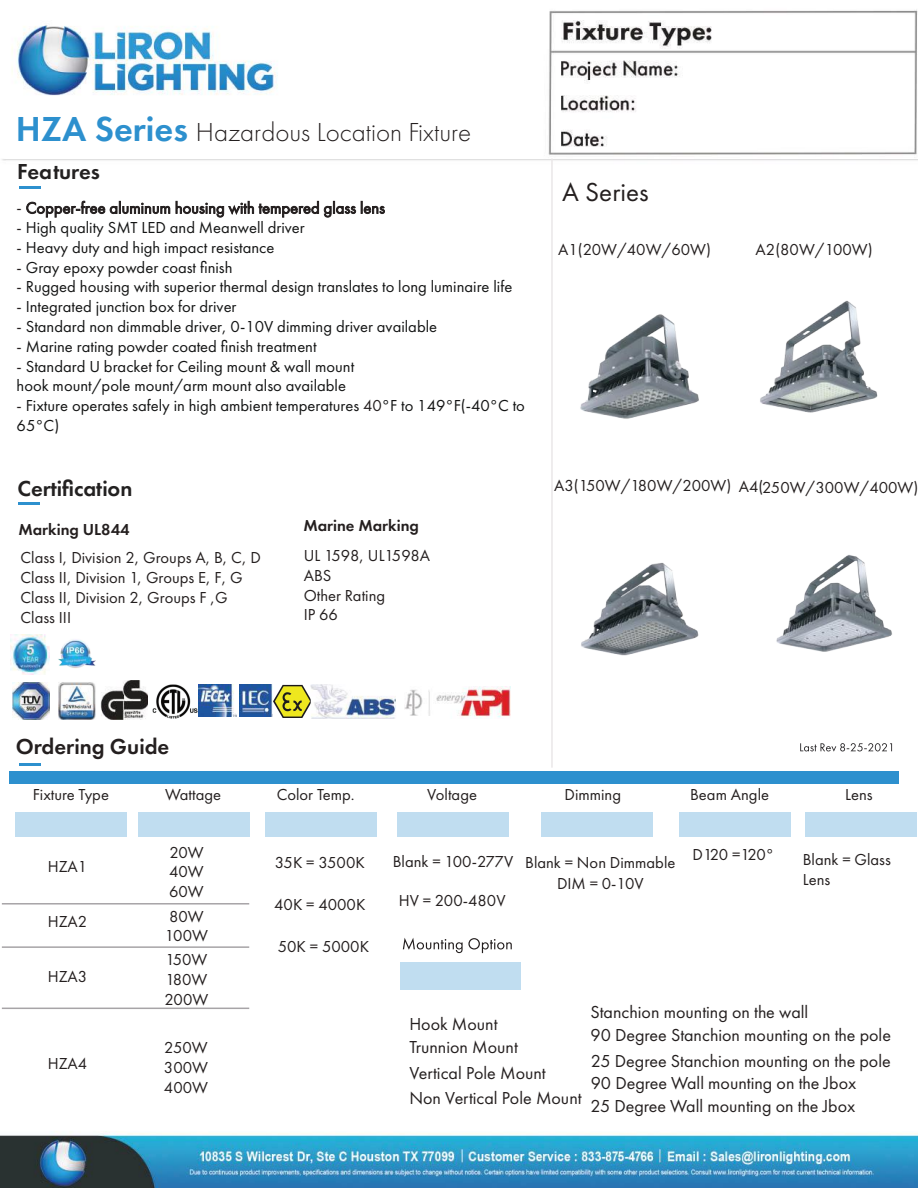
<style>
.page{position:relative;width:918px;height:1188px;background:#fff}
.page>*{position:absolute;margin:0;border:0;box-sizing:border-box;transform-origin:0 0}
.t1{font:300 27px "Futura PT";color:#241f1f}
.t2{font:27px "Futura PT";color:#241f1f}
.t3{font:600 22.5px "Futura PT";letter-spacing:-.005em;color:#232121}
.t4{font:600 22.5px "Futura PT";color:#241f1f}
.t5{font:18px/24.9px "Futura PT";color:#241f1f}
.t6{font:16.5px/19.8px "Futura PT";color:#131414}
.t7{font:16.5px/19.8px "Futura PT";color:#241f1f}
.t8{font:600 16.5px "Futura PT";color:#241f1f}
.s1{font-weight:600;font-size:36px;color:#2d90ce}
.s2{color:#241f1f}
</style>
<div class="page">
<img style="left:0;top:9px;width:918px;height:1178px">
<hr style="left:551px;top:158px;width:2px;height:610px;background:#eae7e8">
<hr style="left:19px;top:186px;width:22px;height:2px;background:#2d90ce">
<svg style="left:26px;top:201px;width:359px;height:17px"></svg>
<img style="left:198px;top:685px;width:38px;height:32px">
<img style="left:239px;top:685px;width:34px;height:32px">
<img style="left:273px;top:684px;width:123px;height:34px">
<img style="left:405px;top:687px;width:106px;height:31px">
<img style="left:152px;top:685px;width:45px;height:34px">
<img style="left:59px;top:681px;width:89px;height:38px">
<img style="left:13px;top:683px;width:36px;height:36px">
<hr style="left:18px;top:503px;width:22px;height:2px;background:#2d90ce">
<hr style="left:19px;top:763px;width:22px;height:2px;background:#2d90ce">
<div style="left:9px;top:771px;width:890px;height:13px;background:#2d90ce"></div>
<div style="left:15px;top:812px;width:112px;height:25px;background:#c0ddf0"></div>
<div style="left:138px;top:812px;width:111px;height:25px;background:#c0ddf0"></div>
<div style="left:266px;top:812px;width:111px;height:25px;background:#c0ddf0"></div>
<div style="left:397px;top:812px;width:111px;height:25px;background:#c0ddf0"></div>
<div style="left:679px;top:812px;width:111px;height:25px;background:#c0ddf0"></div>
<hr style="left:2px;top:903px;width:247px;height:2px;background:#a7a4a7">
<hr style="left:2px;top:946px;width:247px;height:2px;background:#a7a4a7">
<hr style="left:2px;top:1008px;width:247px;height:1px;background:#a7a4a7">
<img style="left:769px;top:544px;width:130px;height:129px">
<img style="left:577px;top:549px;width:125px;height:125px">
<img style="left:754px;top:297px;width:128px;height:128px">
<img style="left:575px;top:302px;width:129px;height:129px">
<div style="left:542px;top:812px;width:111px;height:25px;background:#c0ddf0"></div>
<div style="left:805px;top:812px;width:112px;height:25px;background:#c0ddf0"></div>
<img style="left:10px;top:635px;width:40px;height:39px">
<svg style="left:800px;top:743px;width:92px;height:9px"></svg>
<img style="left:50px;top:625px;width:51px;height:57px">
<svg style="left:403px;top:938px;width:109px;height:15px"></svg>
<div style="left:400px;top:962px;width:121px;height:27px;background:#c0ddf0"></div>
<h1 class="t1" style="left:16px;top:117px;width:457px"><span class="s1">HZA Series</span> Hazardous Location Fixture</h1>
<h2 class="t3" style="left:17px;top:157px;width:84px">Features</h2>
<p class="t7" style="left:17px;top:198px;width:7px">-</p>
<p class="t6" style="left:17px;top:217px;width:290px"><span class="s2">-</span> High quality SMT LED and Meanwell driver</p>
<p class="t6" style="left:17px;top:237px;width:259px"><span class="s2">-</span> Heavy duty and high impact resistance</p>
<p class="t6" style="left:17px;top:257px;width:217px"><span class="s2">-</span> Gray epoxy powder coast finish</p>
<p class="t6" style="left:17px;top:277px;width:497px"><span class="s2">-</span> Rugged housing with superior thermal design translates to long luminaire life</p>
<p class="t6" style="left:17px;top:297px;width:221px"><span class="s2">-</span> Integrated junction box for driver</p>
<p class="t6" style="left:17px;top:316px;width:422px"><span class="s2">-</span> Standard non dimmable driver, 0-10V dimming driver available</p>
<p class="t6" style="left:17px;top:336px;width:302px"><span class="s2">-</span> Marine rating powder coated finish treatment</p>
<p class="t6" style="left:17px;top:356px;width:339px"><span class="s2">-</span> Standard U bracket for Ceiling mount &amp; wall mount hook mount/pole mount/arm mount also available</p>
<p class="t6" style="left:17px;top:396px;width:510px;line-height:19.4px"><span class="s2">-</span> Fixture operates safely in high ambient temperatures <span class="s2">40</span>°F to 149°F(-40°C to<br>65°C)</p>
<h2 class="t3" style="left:18px;top:474px;width:116px">Certification</h2>
<p class="t8" style="left:18px;top:519px;width:113px">Marking UL844</p>
<p class="t7" style="left:21px;top:548px;width:242px">Class I, Division 2, Groups A, B, C, D<br>Class II, Division 1, Groups E, F, G<br>Class II, Division 2, Groups F ,G<br>Class III</p>
<p class="t7" style="left:304px;top:546px;width:128px">UL 1598, UL1598A<br>ABS<br>Other Rating<br>IP 66</p>
<p class="t8" style="left:303px;top:515px;width:117px">Marine Marking</p>
<h1 class="t2" style="left:562px;top:176px;width:88px">A Series</h1>
<p class="t7" style="left:558px;top:239px;width:154px">A1(20W/40W/60W)</p>
<p class="t7" style="left:756px;top:239px;width:119px">A2(80W/100W)</p>
<p class="t7" style="left:554px;top:476px;width:366px">A3(150W/180W/200W) A4(250W/300W/400W)</p>
<h2 class="t4" style="left:16px;top:732px;width:155px">Ordering Guide</h2>
<p class="t7" style="left:33px;top:785px;width:78px">Fixture Type</p>
<p class="t7" style="left:165px;top:785px;width:58px">Wattage</p>
<p class="t7" style="left:277px;top:785px;width:79px">Color Temp.</p>
<p class="t7" style="left:427px;top:785px;width:51px">Voltage</p>
<p class="t7" style="left:690px;top:785px;width:80px">Beam Angle</p>
<p class="t7" style="left:565px;top:784px;width:58px">Dimming</p>
<p class="t7" style="left:845px;top:785px;width:29px">Lens</p>
<p class="t7" style="left:48px;top:856px;width:41px">HZA1</p>
<p class="t7" style="left:48px;top:911px;width:41px">HZA2</p>
<p class="t7" style="left:48px;top:967px;width:41px">HZA3</p>
<p class="t7" style="left:48px;top:1053px;width:41px">HZA4</p>
<p class="t7" style="left:169px;top:842px;width:36px;text-align:justify">20W 40W 60W</p>
<p class="t7" style="left:165px;top:906px;width:45px">80W<br>100W</p>
<p class="t7" style="left:165px;top:950px;width:45px;text-align:justify">150W 180W 200W</p>
<p class="t7" style="left:164px;top:1038px;width:46px;text-align:justify">250W 300W 400W</p>
<p class="t7" style="left:275px;top:853px;width:92px">35K = 3500K</p>
<p class="t7" style="left:274px;top:895px;width:93px">40K = 4000K</p>
<p class="t7" style="left:278px;top:937px;width:93px">50K = 5000K</p>
<p class="t7" style="left:393px;top:851px;width:122px">Blank = 100-277V</p>
<p class="t7" style="left:399px;top:890px;width:108px">HV = 200-480V</p>
<p class="t7" style="left:693px;top:845px;width:83px">D120 =120°</p>
<p class="t7" style="left:525px;top:852px;width:152px;line-height:21px;text-align:center">Blank = Non Dimmable<br>DIM = 0-10V</p>
<p class="t7" style="left:803px;top:849px;width:90px">Blank = Glass<br>Lens</p>
<p class="t5" style="left:409px;top:1011px;width:174px">Hook Mount<br>Trunnion Mount<br>Vertical Pole Mount<br>Non Vertical Pole Mount</p>
<p class="t5" style="left:590px;top:999px;width:302px">Stanchion mounting on the wall<br>90 Degree Stanchion mounting on the pole<br>25 Degree Stanchion mounting on the pole</p>
<p class="t5" style="left:590px;top:1072px;width:267px;line-height:23px">90 Degree Wall mounting on the Jbox<br>25 Degree Wall mounting on the Jbox</p>
</div>
